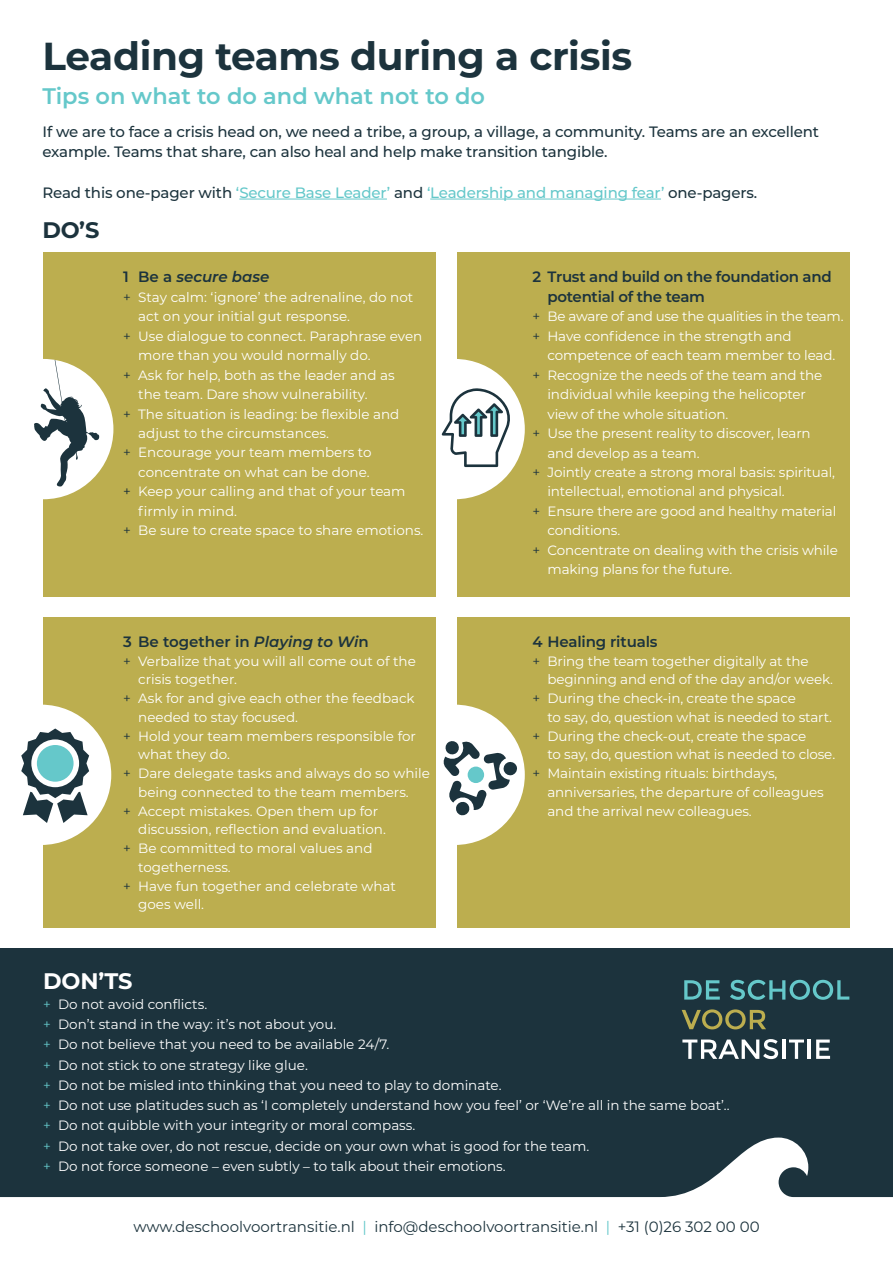
<style>
.page{position:relative;width:893px;height:1263px;background:#fff}
.page>*{position:absolute;margin:0;border:0;box-sizing:border-box;transform-origin:0 0}
.t1{font:700 39px "Montserrat";letter-spacing:-.01em;color:#1c333d}
.t2{font:600 22.5px "Montserrat";color:#65c8ca}
.t3{font:700 22.5px "Montserrat";color:#fff}
.t4{font:700 22.5px "Montserrat";color:#1c333d}
.t5{font:500 15px/20.2px "Montserrat";letter-spacing:-.01em;color:#1c333d}
.t6{font:500 15px "Montserrat";letter-spacing:-.01em;color:#65c8ca}
.t7{font:15px "Montserrat";color:#1c333d}
.t8{font:600 15px/19.5px "Montserrat";letter-spacing:-.02em;color:#1c333d}
.t9{font:600 15px "Montserrat";color:#1c333d}
.t10{font:italic 600 15px "Montserrat";color:#1c333d}
.t11{font:13.5px/20.2px "Montserrat";letter-spacing:-.01em;color:#fff}
.s1{color:#1c333d}
.s2{font-style:normal}
.s3{color:#142b37}
.s4{font-style:italic}
.s5{color:#65c8ca}
</style>
<div class="page">
<div style="left:0;top:948px;width:893px;height:315px;background:#1c333d"></div>
<svg style="left:0;top:1137px;width:893px;height:126px;fill:#fff"></svg>
<div style="left:457px;top:253px;width:392px;height:344px;background:#bcae4f"></div>
<div style="left:457px;top:617px;width:392px;height:311px;background:#bcae4f"></div>
<div style="left:384px;top:359px;width:141px;height:140px;background:#fff;border-radius:50%"></div>
<div style="left:384px;top:705px;width:141px;height:140px;background:#fff;border-radius:50%"></div>
<div style="left:43px;top:253px;width:393px;height:344px;background:#bcae4f"></div>
<div style="left:43px;top:617px;width:393px;height:311px;background:#bcae4f"></div>
<svg style="left:684px;top:980px;width:36px;height:19px"></svg>
<svg style="left:730px;top:980px;width:119px;height:20px"></svg>
<svg style="left:682px;top:1009px;width:84px;height:20px"></svg>
<svg style="left:682px;top:1039px;width:96px;height:20px"></svg>
<hr style="left:782px;top:1039px;width:3px;height:20px;background:#fff">
<svg style="left:789px;top:1039px;width:15px;height:20px"></svg>
<hr style="left:807px;top:1039px;width:4px;height:20px;background:#fff">
<svg style="left:816px;top:1039px;width:14px;height:20px"></svg>
<svg style="left:21px;top:705px;width:90px;height:140px"></svg>
<svg style="left:442px;top:388px;width:68px;height:79px"></svg>
<svg style="left:34px;top:359px;width:79px;height:140px"></svg>
<svg style="left:443px;top:740px;width:75px;height:76px"></svg>
<div style="left:468px;top:766px;width:16px;height:17px;background:#65c8ca;border-radius:50%"></div>
<hr style="left:239px;top:199px;width:148px;height:1px;background:#65c8ca">
<hr style="left:430px;top:199px;width:231px;height:1px;background:#65c8ca">
<h1 class="t1" style="left:43px;top:28px;width:591px">Leading teams during a crisis</h1>
<h2 class="t2" style="left:43px;top:80px;width:444px">Tips on what to do and what not to do</h2>
<p class="t5" style="left:43px;top:121px;width:778px">If we are to face a crisis head on, we need a tribe, a group, a village, a community. Teams are an excellent example. Teams that share, can also heal and help make transition tangible.</p>
<p class="t6" style="left:43px;top:182px;width:716px"><span class="s1">Read this one-pager with</span> ‘Secure Base Leader’ <span class="s1">and</span> ‘Leadership and managing fear’ <span class="s1">one-pagers.</span></p>
<h2 class="t4" style="left:43px;top:213px;width:59px">DO’S</h2>
<p class="t10" style="left:123px;top:266px;width:148px"><span class="s2">1 Be a</span> secure base</p>
<p class="t11" style="left:123px;top:286px;width:292px"><span class="s1">+</span> Stay calm: ‘ignore’ the adrenaline, do not</p>
<p class="t11" style="left:138px;top:306px;width:213px">act on your initial gut response.</p>
<p class="t11" style="left:123px;top:325px;width:301px"><span class="s1">+</span> Use dialogue to connect. Paraphrase even</p>
<p class="t11" style="left:138px;top:345px;width:234px">more than you would normally do.</p>
<p class="t11" style="left:123px;top:364px;width:273px"><span class="s1">+</span> Ask for help, both as the leader and as</p>
<p class="t11" style="left:138px;top:384px;width:231px">the team. Dare show vulnerability.</p>
<p class="t11" style="left:123px;top:403px;width:278px"><span class="s1">+</span> The situation is leading: be flexible and</p>
<p class="t11" style="left:138px;top:423px;width:192px">adjust to the circumstances.</p>
<p class="t11" style="left:123px;top:442px;width:250px"><span class="s1">+</span> Encourage your team members to</p>
<p class="t11" style="left:138px;top:462px;width:233px">concentrate on what can be done.</p>
<p class="t11" style="left:123px;top:501px;width:302px;line-height:19.5px;text-indent:15px">firmly in mind.<br><span class="s1">+</span> Be sure to create space to share emotions.</p>
<p class="t11" style="left:123px;top:481px;width:284px"><span class="s3">+</span> Keep your calling and that of your team</p>
<p class="t9" style="left:123px;top:631px;width:247px">3 Be together in <span class="s4">Playing to Wi</span>n</p>
<p class="t11" style="left:123px;top:650px;width:294px"><span class="s1">+</span> Verbalize that you will all come out of the</p>
<p class="t11" style="left:138px;top:669px;width:100px">crisis together.</p>
<p class="t11" style="left:123px;top:688px;width:293px"><span class="s1">+</span> Ask for and give each other the feedback</p>
<p class="t11" style="left:138px;top:706px;width:161px">needed to stay focused.</p>
<p class="t11" style="left:123px;top:725px;width:294px"><span class="s1">+</span> Hold your team members responsible for</p>
<p class="t11" style="left:138px;top:744px;width:93px">what they do.</p>
<p class="t11" style="left:123px;top:763px;width:308px"><span class="s1">+</span> Dare delegate tasks and always do so while</p>
<p class="t11" style="left:138px;top:781px;width:272px">being connected to the team members.</p>
<p class="t11" style="left:123px;top:800px;width:256px"><span class="s1">+</span> Accept mistakes. Open them up for</p>
<p class="t11" style="left:138px;top:819px;width:249px">discussion, reflection and evaluation.</p>
<p class="t11" style="left:123px;top:838px;width:251px"><span class="s1">+</span> Be committed to moral values and</p>
<p class="t11" style="left:138px;top:856px;width:94px">togetherness.</p>
<p class="t11" style="left:123px;top:875px;width:274px"><span class="s1">+</span> Have fun together and celebrate what</p>
<p class="t11" style="left:138px;top:894px;width:67px">goes well.</p>
<p class="t8" style="left:547px;top:266px;width:286px;text-indent:-15px">2 Trust and build on the foundation and potential of the team</p>
<p class="t11" style="left:533px;top:306px;width:312px;line-height:19.5px"><span class="s1">+</span> Be aware of and use the qualities in the team. <span class="s1">+</span> Have confidence in the strength and</p>
<p class="t11" style="left:547px;top:345px;width:289px">competence of each team member to lead.</p>
<p class="t11" style="left:533px;top:364px;width:291px"><span class="s1">+</span> Recognize the needs of the team and the</p>
<p class="t11" style="left:547px;top:384px;width:260px">individual while keeping the helicopter</p>
<p class="t11" style="left:547px;top:403px;width:182px">view of the whole situation.</p>
<p class="t11" style="left:533px;top:423px;width:280px"><span class="s1">+</span> Use the present reality to discover, learn</p>
<p class="t11" style="left:547px;top:442px;width:154px">and develop as a team.</p>
<p class="t11" style="left:533px;top:462px;width:304px"><span class="s1">+</span> Jointly create a strong moral basis: spiritual,</p>
<p class="t11" style="left:547px;top:481px;width:239px">intellectual, emotional and physical.</p>
<p class="t11" style="left:533px;top:501px;width:305px"><span class="s1">+</span> Ensure there are good and healthy material</p>
<p class="t11" style="left:547px;top:520px;width:74px">conditions.</p>
<p class="t11" style="left:533px;top:540px;width:307px"><span class="s1">+</span> Concentrate on dealing with the crisis while</p>
<p class="t11" style="left:547px;top:559px;width:186px">making plans for the future.</p>
<p class="t8" style="left:533px;top:631px;width:127px">4 Healing rituals</p>
<p class="t11" style="left:533px;top:650px;width:277px"><span class="s1">+</span> Bring the team together digitally at the</p>
<p class="t11" style="left:547px;top:669px;width:287px">beginning and end of the day and/or week.</p>
<p class="t11" style="left:533px;top:688px;width:265px"><span class="s1">+</span> During the check-in, create the space</p>
<p class="t11" style="left:547px;top:706px;width:286px">to say, do, question what is needed to start.</p>
<p class="t11" style="left:533px;top:725px;width:275px"><span class="s1">+</span> During the check-out, create the space</p>
<p class="t11" style="left:547px;top:744px;width:289px">to say, do, question what is needed to close.</p>
<p class="t11" style="left:533px;top:763px;width:246px"><span class="s1">+</span> Maintain existing rituals: birthdays,</p>
<p class="t11" style="left:547px;top:781px;width:278px">anniversaries, the departure of colleagues</p>
<p class="t11" style="left:547px;top:800px;width:206px">and the arrival new colleagues.</p>
<h2 class="t3" style="left:43px;top:964px;width:91px">DON’TS</h2>
<p class="t11" style="left:43px;top:993px;width:688px"><span class="s5">+</span> Do not avoid conflicts.<br><span class="s5">+</span> Don’t stand in the way: it’s not about you.<br><span class="s5">+</span> Do not believe that you need to be available 24/7.<br><span class="s5">+</span> Do not stick to one strategy like glue.<br><span class="s5">+</span> Do not be misled into thinking that you need to play to dominate.<br><span class="s5">+</span> Do not use platitudes such as ‘I completely understand how you feel’ or ‘We’re all in the same boat’.. <span class="s5">+</span> Do not quibble with your integrity or moral compass.<br><span class="s5">+</span> Do not take over, do not rescue, decide on your own what is good for the team.<br><span class="s5">+</span> Do not force someone – even subtly – to talk about their emotions.</p>
<p class="t7" style="left:133px;top:1216px;width:628px">www.deschoolvoortransitie.nl <span class="s5">|</span> info@deschoolvoortransitie.nl <span class="s5">|</span> +31 (0)26 302 00 00</p>
</div>
